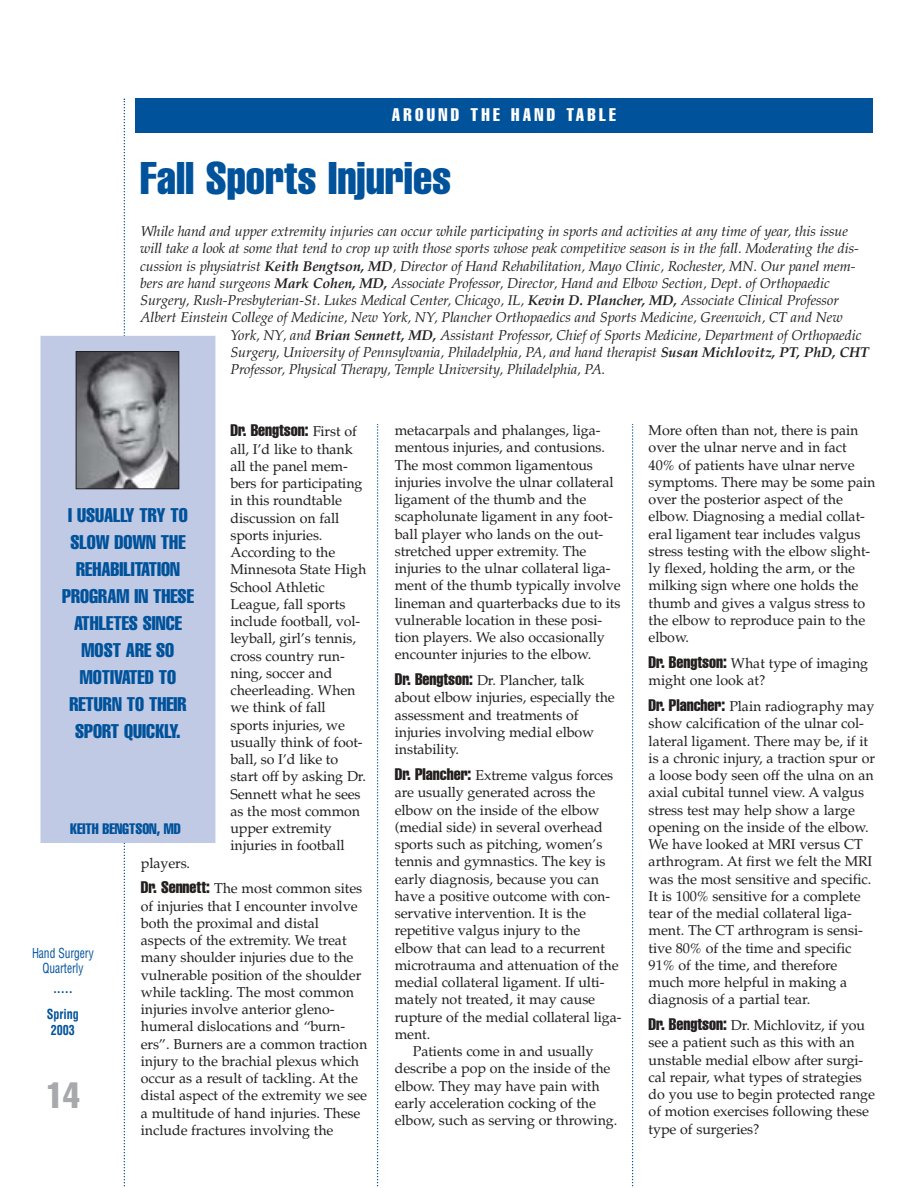
<style>
.page{position:relative;width:918px;height:1188px;background:#fff}
.page>*{position:absolute;margin:0;border:0;box-sizing:border-box;transform-origin:0 0}
.t1{font:extra-condensed 45px "Helvetica";color:#00529b}
.t2{font:extra-condensed 36px "Helvetica";color:#a7a9ac}
.t3{font:extra-condensed 19.5px/27px "Helvetica";color:#00529b;text-align:center}
.t4{font:extra-condensed 18px "Helvetica";letter-spacing:.185em;color:#fff}
.t5{font:extra-condensed 16.5px "Helvetica";letter-spacing:-.005em;color:#231f1f}
.t6{font:extra-condensed 15px "Helvetica";letter-spacing:-.005em;color:#00529b}
.t7{font:14.25px/17.2px "Palatino";letter-spacing:-.005em;color:#231f1f}
.t8{font:italic 14.25px "Palatino";letter-spacing:-.005em;color:#231f1f}
.t9{font:condensed 13.5px/15px "Helvetica";letter-spacing:-.005em;color:#00529b;text-align:center;scale:.85 1}
.t10{font:700 condensed 13.5px/26px "Helvetica";letter-spacing:-.005em;color:#00529b;text-align:center;scale:.9 1}
.s1{font-weight:700}
.s2{font-family:"Palatino";font-stretch:normal;font-size:14.25px}
.s3{font-family:"Helvetica";font-stretch:extra-condensed;font-size:16.5px}
</style>
<div class="page">
<svg style="left:124px;top:99px;width:1px;height:1088px"></svg>
<svg style="left:377px;top:424px;width:1px;height:763px"></svg>
<svg style="left:632px;top:424px;width:1px;height:763px"></svg>
<div style="left:135px;top:99px;width:738px;height:34px;background:#00529b"></div>
<div style="left:41px;top:336px;width:174px;height:506px;background:#c1cae4"></div>
<img style="left:78px;top:353px;width:99px;height:134px">
<div style="left:76px;top:351px;width:103px;height:138px;border:1px solid #231f1f"></div>
<p class="t4" style="left:392px;top:108px;width:226px">AROUND THE HAND TABLE</p>
<h1 class="t1" style="left:140px;top:162px;width:313px">Fall Sports Injuries</h1>
<p class="t8" style="left:140px;top:226px;width:709px">While hand and upper extremity injuries can occur while participating in sports and activities at any time of year, this issue</p>
<p class="t8" style="left:140px;top:243px;width:720px">will take a look at some that tend to crop up with those sports whose peak competitive season is in the fall. Moderating the dis-</p>
<p class="t8" style="left:140px;top:260px;width:717px">cussion is physiatrist <span class="s1">Keith Bengtson, MD</span>, Director of Hand Rehabilitation, Mayo Clinic, Rochester, MN. Our panel mem-</p>
<p class="t8" style="left:140px;top:278px;width:691px">bers are hand surgeons <span class="s1">Mark Cohen, MD,</span> Associate Professor, Director, Hand and Elbow Section, Dept. of Orthopaedic</p>
<p class="t8" style="left:140px;top:295px;width:700px">Surgery, Rush-Presbyterian-St. Lukes Medical Center, Chicago, IL, <span class="s1">Kevin D. Plancher, MD,</span> Associate Clinical Professor</p>
<p class="t8" style="left:140px;top:312px;width:704px">Albert Einstein College of Medicine, New York, NY, Plancher Orthopaedics and Sports Medicine, Greenwich, CT and New</p>
<p class="t8" style="left:230px;top:329px;width:633px">York, NY, and <span class="s1">Brian Sennett, MD,</span> Assistant Professor, Chief of Sports Medicine, Department of Orthopaedic</p>
<p class="t8" style="left:230px;top:347px;width:640px">Surgery, University of Pennsylvania, Philadelphia, PA, and hand therapist <span class="s1">Susan Michlovitz, PT, PhD, CHT</span></p>
<p class="t8" style="left:230px;top:364px;width:376px">Professor, Physical Therapy, Temple University, Philadelphia, PA.</p>
<p class="t5" style="left:230px;top:425px;width:128px">Dr. Bengtson: <span class="s2">First of</span></p>
<p class="t7" style="left:230px;top:442px;width:138px">all, I’d like to thank all the panel mem&shy;bers for participating in this roundtable discussion on fall sports injuries.<br>According to the<br>Minnesota State High<br>School Athletic<br>League, fall sports include football, vol&shy;leyball, girl’s tennis, cross country run&shy;ning, soccer and cheerleading. When we think of fall sports injuries, we usually think of foot&shy;ball, so I’d like to start off by asking Dr.<br>Sennett what he sees as the most common upper extremity injuries in football</p>
<p class="t7" style="left:141px;top:851px;width:223px;line-height:26px">players.<br><span class="s3">Dr. Sennett:</span> The most common sites</p>
<p class="t7" style="left:141px;top:899px;width:228px">of injuries that I encounter involve both the proximal and distal aspects of the extremity. We treat many shoulder injuries due to the vulnerable position of the shoulder while tackling. The most common injuries involve anterior gleno&shy;humeral dislocations and “burn&shy;ers”. Burners are a common traction injury to the brachial plexus which occur as a result of tackling. At the distal aspect of the extremity we see a multitude of hand injuries. These include fractures involving the</p>
<h3 class="t3" style="left:62px;top:503px;width:133px">I USUALLY TRY TO<br>SLOW DOWN THE<br>REHABILITATION<br>PROGRAM IN THESE<br>ATHLETES SINCE<br>MOST ARE SO<br>MOTIVATED TO<br>RETURN TO THEIR<br>SPORT QUICKLY.</h3>
<p class="t6" style="left:70px;top:823px;width:112px">KEITH BENGTSON, MD</p>
<p class="t9" style="left:32px;top:946px;width:74px">Hand Surgery<br>Quarterly</p>
<p class="t10" style="left:47px;top:976px;width:37px">.....<br>Spring</p>
<p class="t10" style="left:51px;top:1018px;width:28px">2003</p>
<h2 class="t2" style="left:46px;top:1082px;width:35px">14</h2>
<p class="t7" style="left:395px;top:423px;width:227px">metacarpals and phalanges, liga&shy;mentous injuries, and contusions.<br>The most common ligamentous injuries involve the ulnar collateral ligament of the thumb and the scapholunate ligament in any foot&shy;ball player who lands on the out&shy;stretched upper extremity. The injuries to the ulnar collateral liga&shy;ment of the thumb typically involve lineman and quarterbacks due to its vulnerable location in these posi&shy;tion players. We also occasionally encounter injuries to the elbow.</p>
<p class="t7" style="left:395px;top:673px;width:222px"><span class="s3">Dr. Bengtson:</span> Dr. Plancher, talk about elbow injuries, especially the assessment and treatments of injuries involving medial elbow instability.</p>
<p class="t7" style="left:395px;top:768px;width:220px"><span class="s3">Dr. Plancher:</span> Extreme valgus forces</p>
<p class="t7" style="left:395px;top:785px;width:202px">are usually generated across the</p>
<p class="t7" style="left:395px;top:803px;width:206px">elbow on the inside of the elbow</p>
<p class="t7" style="left:395px;top:820px;width:210px">(medial side) in several overhead</p>
<p class="t7" style="left:395px;top:837px;width:209px">sports such as pitching, women’s</p>
<p class="t7" style="left:395px;top:854px;width:212px">tennis and gymnastics. The key is</p>
<p class="t7" style="left:395px;top:872px;width:206px">early diagnosis, because you can</p>
<p class="t7" style="left:395px;top:889px;width:217px">have a positive outcome with con-</p>
<p class="t7" style="left:395px;top:906px;width:193px">servative intervention. It is the</p>
<p class="t7" style="left:395px;top:923px;width:187px">repetitive valgus injury to the</p>
<p class="t7" style="left:395px;top:941px;width:212px">elbow that can lead to a recurrent</p>
<p class="t7" style="left:395px;top:958px;width:225px">microtrauma and attenuation of the</p>
<p class="t7" style="left:395px;top:975px;width:211px">medial collateral ligament. If ulti-</p>
<p class="t7" style="left:395px;top:992px;width:202px">mately not treated, it may cause</p>
<p class="t7" style="left:395px;top:1010px;width:228px">rupture of the medial collateral liga-</p>
<p class="t7" style="left:395px;top:1027px;width:37px">ment.</p>
<p class="t7" style="left:413px;top:1044px;width:182px">Patients come in and usually</p>
<p class="t7" style="left:395px;top:1061px;width:217px">describe a pop on the inside of the</p>
<p class="t7" style="left:395px;top:1079px;width:207px">elbow. They may have pain with</p>
<p class="t7" style="left:395px;top:1096px;width:203px">early acceleration cocking of the</p>
<p class="t7" style="left:395px;top:1113px;width:224px">elbow, such as serving or throwing.</p>
<p class="t7" style="left:649px;top:423px;width:228px">More often than not, there is pain over the ulnar nerve and in fact<br>40% of patients have ulnar nerve symptoms. There may be some pain over the posterior aspect of the elbow. Diagnosing a medial collat&shy;eral ligament tear includes valgus stress testing with the elbow slight&shy;ly flexed, holding the arm, or the milking sign where one holds the thumb and gives a valgus stress to the elbow to reproduce pain to the elbow.</p>
<p class="t7" style="left:649px;top:656px;width:221px"><span class="s3">Dr. Bengtson:</span> What type of imaging might one look at?</p>
<p class="t7" style="left:649px;top:699px;width:228px"><span class="s3">Dr. Plancher:</span> Plain radiography may show calcification of the ulnar col&shy;lateral ligament. There may be, if it is a chronic injury, a traction spur or a loose body seen off the ulna on an axial cubital tunnel view. A valgus stress test may help show a large opening on the inside of the elbow.<br>We have looked at MRI versus CT arthrogram. At first we felt the MRI was the most sensitive and specific.<br>It is 100% sensitive for a complete tear of the medial collateral liga&shy;ment. The CT arthrogram is sensi&shy;tive 80% of the time and specific 91% of the time, and therefore much more helpful in making a diagnosis of a partial tear.</p>
<p class="t7" style="left:649px;top:1018px;width:228px"><span class="s3">Dr. Bengtson:</span> Dr. Michlovitz, if you see a patient such as this with an unstable medial elbow after surgi&shy;cal repair, what types of strategies do you use to begin protected range of motion exercises following these type of surgeries?</p>
</div>
